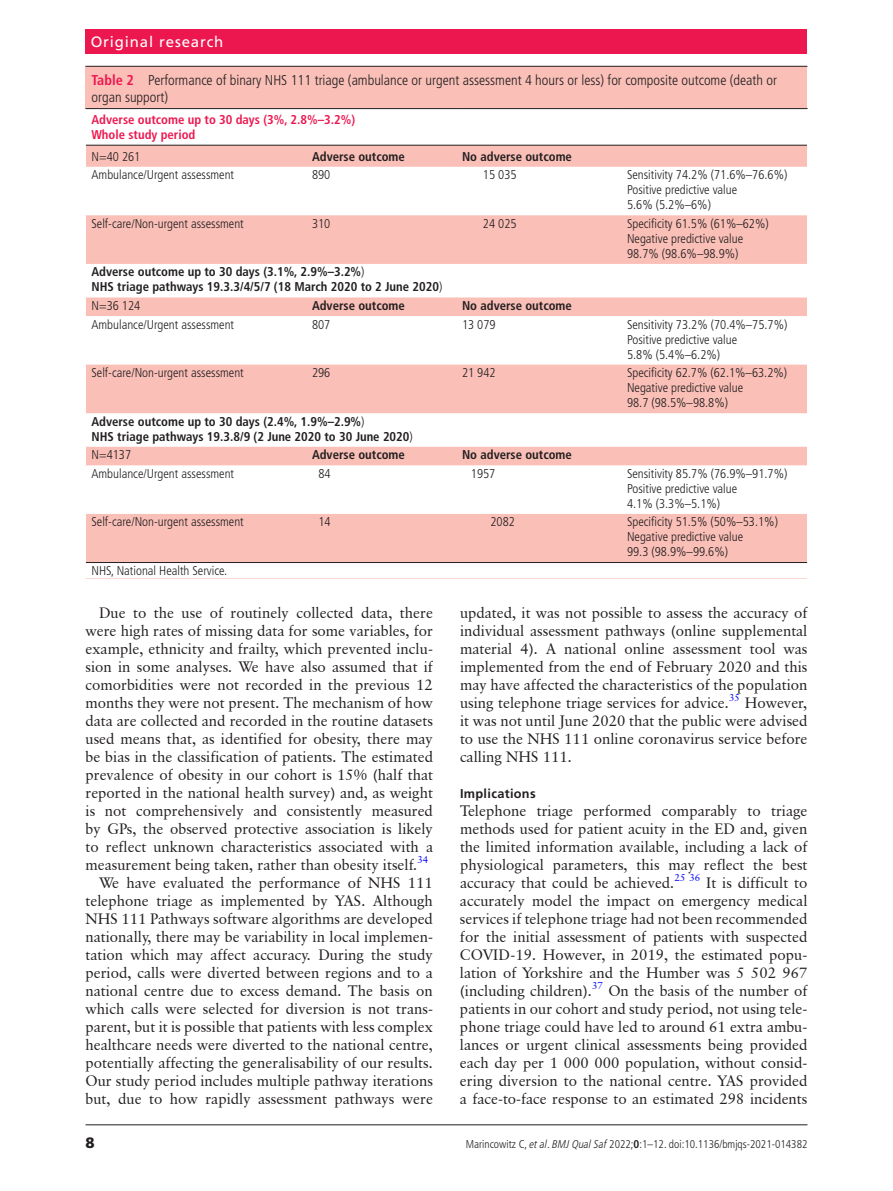
<style>
.page{position:relative;width:893px;height:1191px;background:#fff}
.page>*{position:absolute;margin:0;border:0;box-sizing:border-box;transform-origin:0 0}
.t1{font:15px/18px "Classical Garamond BT";color:#231f20;text-align:justify}
.t2{font:15px "Frutiger LT Std";letter-spacing:.055em;color:#fff}
.t3{font:900 15px "Frutiger LT Std";color:#231f20}
.t4{font:300 condensed 14.25px/17.2px "Frutiger LT Pro";color:#231f20}
.t5{font:300 condensed 12.75px/15px "Frutiger LT Pro";color:#231f20}
.t6{font:700 condensed 12.75px/15px "Frutiger LT Pro";color:#231f20}
.t7{font:700 condensed 12.75px/15px "Frutiger LT Pro";color:#ed174f}
.t8{font:700 12.75px "Frutiger LT Std";letter-spacing:.025em;color:#231f20}
.t9{font:300 condensed 11.25px "Frutiger LT Pro";color:#231f20}
.t10{font:9.9px "Classical Garamond BT";color:#00f}
.s1{font-weight:700;color:#ed174f}
.s2{font-weight:300}
.s3{font-style:italic}
.s4{font-weight:700}
</style>
<div class="page">
<hr style="left:86px;top:1124px;width:721px;height:1px;background:#231f20">
<div style="left:86px;top:30px;width:721px;height:24px;background:#ed174f"></div>
<div style="left:86px;top:66px;width:721px;height:512px;background:#fabfb7"></div>
<hr style="left:86px;top:66px;width:721px;height:1px;background:#231f20">
<div style="left:86px;top:109px;width:721px;height:469px;background:#fff"></div>
<svg style="left:86px;top:146px;width:721px;height:416px"></svg>
<svg style="left:86px;top:167px;width:721px;height:347px;fill:#fff"></svg>
<hr style="left:306px;top:145px;width:150px;height:1px;background:#231f20">
<hr style="left:456px;top:145px;width:165px;height:1px;background:#231f20">
<hr style="left:621px;top:145px;width:186px;height:1px;background:#231f20">
<hr style="left:85px;top:108px;width:221px;height:1px;background:#231f20">
<hr style="left:306px;top:108px;width:150px;height:1px;background:#231f20">
<hr style="left:456px;top:108px;width:165px;height:1px;background:#231f20">
<hr style="left:621px;top:108px;width:187px;height:1px;background:#231f20">
<hr style="left:86px;top:145px;width:220px;height:1px;background:#231f20">
<hr style="left:86px;top:562px;width:220px;height:1px;background:#231f20">
<hr style="left:306px;top:562px;width:150px;height:1px;background:#231f20">
<hr style="left:456px;top:562px;width:165px;height:1px;background:#231f20">
<hr style="left:621px;top:562px;width:186px;height:1px;background:#231f20">
<p class="t2" style="left:91px;top:33px;width:134px">Original research</p>
<p class="t4" style="left:92px;top:72px;width:687px"><span class="s1">Table 2</span> Performance of binary NHS 111 triage (ambulance or urgent assessment 4 hours or less) for composite outcome (death or organ support)</p>
<p class="t7" style="left:92px;top:112px;width:265px">Adverse outcome up to 30 days (3%, 2.8%–3.2%)<br>Whole study period</p>
<p class="t5" style="left:92px;top:149px;width:50px">N=40 261</p>
<p class="t6" style="left:312px;top:149px;width:94px">Adverse outcome</p>
<p class="t6" style="left:462px;top:149px;width:111px">No adverse outcome</p>
<p class="t5" style="left:92px;top:167px;width:144px">Ambulance/Urgent assessment</p>
<p class="t5" style="left:312px;top:167px;width:20px">890</p>
<p class="t5" style="left:483px;top:167px;width:35px">15 035</p>
<p class="t5" style="left:627px;top:167px;width:162px">Sensitivity 74.2% (71.6%–76.6%)<br>Positive predictive value<br>5.6% (5.2%–6%)</p>
<p class="t5" style="left:91px;top:216px;width:154px">Self-care/Non-urgent assessment</p>
<p class="t5" style="left:312px;top:216px;width:20px">310</p>
<p class="t5" style="left:483px;top:216px;width:35px">24 025</p>
<p class="t5" style="left:627px;top:216px;width:143px">Specificity 61.5% (61%–62%)<br>Negative predictive value<br>98.7% (98.6%–98.9%)</p>
<p class="t6" style="left:91px;top:264px;width:352px">Adverse outcome up to 30 days (3.1%, 2.9%–3.2%<span class="s2">)<br></span>NHS triage pathways 19.3.3/4/5/7 (18 March 2020 to 2 June 2020<span class="s2">)</span></p>
<p class="t5" style="left:91px;top:298px;width:50px">N=36 124</p>
<p class="t6" style="left:312px;top:298px;width:94px">Adverse outcome</p>
<p class="t6" style="left:462px;top:298px;width:111px">No adverse outcome</p>
<p class="t5" style="left:91px;top:317px;width:144px">Ambulance/Urgent assessment</p>
<p class="t5" style="left:312px;top:317px;width:20px">807</p>
<p class="t5" style="left:462px;top:317px;width:35px">13 079</p>
<p class="t5" style="left:627px;top:317px;width:162px">Sensitivity 73.2% (70.4%–75.7%)<br>Positive predictive value<br>5.8% (5.4%–6.2%)</p>
<p class="t5" style="left:91px;top:365px;width:154px">Self-care/Non-urgent assessment</p>
<p class="t5" style="left:312px;top:365px;width:20px">296</p>
<p class="t5" style="left:462px;top:365px;width:35px">21 942</p>
<p class="t5" style="left:627px;top:365px;width:162px">Specificity 62.7% (62.1%–63.2%)<br>Negative predictive value<br>98.7 (98.5%–98.8%)</p>
<p class="t6" style="left:91px;top:414px;width:323px">Adverse outcome up to 30 days (2.4%, 1.9%–2.9%<span class="s2">)<br></span>NHS triage pathways 19.3.8/9 (2 June 2020 to 30 June 2020<span class="s2">)</span></p>
<p class="t5" style="left:91px;top:447px;width:41px">N=4137</p>
<p class="t6" style="left:312px;top:447px;width:94px">Adverse outcome</p>
<p class="t6" style="left:462px;top:447px;width:111px">No adverse outcome</p>
<p class="t5" style="left:91px;top:466px;width:144px">Ambulance/Urgent assessment</p>
<p class="t5" style="left:318px;top:466px;width:14px">84</p>
<p class="t5" style="left:471px;top:466px;width:26px">1957</p>
<p class="t5" style="left:627px;top:466px;width:162px">Sensitivity 85.7% (76.9%–91.7%)<br>Positive predictive value<br>4.1% (3.3%–5.1%)</p>
<p class="t5" style="left:91px;top:514px;width:154px">Self-care/Non-urgent assessment</p>
<p class="t5" style="left:318px;top:514px;width:14px">14</p>
<p class="t5" style="left:490px;top:514px;width:26px">2082</p>
<p class="t5" style="left:627px;top:514px;width:152px">Specificity 51.5% (50%–53.1%)<br>Negative predictive value<br>99.3 (98.9%–99.6%)</p>
<p class="t5" style="left:91px;top:563px;width:137px">NHS, National Health Service.</p>
<p class="t1" style="left:86px;top:603px;width:349px;text-indent:14px">Due to the use of routinely collected data, there were high rates of missing data for some variables, for example, ethnicity and frailty, which prevented inclu&shy;sion in some analyses. We have also assumed that if comorbidities were not recorded in the previous 12 months they were not present. The mechanism of how data are collected and recorded in the routine datasets used means that, as identified for obesity, there may be bias in the classification of patients. The estimated prevalence of obesity in our cohort is 15% (half that reported in the national health survey) and, as weight is not comprehensively and consistently measured by GPs, the observed protective association is likely to reflect unknown characteristics associated with a measurement being taken, rather than obesity itself.</p>
<p class="t10" style="left:417px;top:853px;width:13px">34</p>
<p class="t1" style="left:86px;top:873px;width:349px;text-indent:14px">We have evaluated the performance of NHS 111 telephone triage as implemented by YAS. Although NHS 111 Pathways software algorithms are developed nationally, there may be variability in local implemen&shy;tation which may affect accuracy. During the study period, calls were diverted between regions and to a national centre due to excess demand. The basis on which calls were selected for diversion is not trans&shy;parent, but it is possible that patients with less complex healthcare needs were diverted to the national centre, potentially affecting the generalisability of our results.<br>Our study period includes multiple pathway iterations but, due to how rapidly assessment pathways were</p>
<p class="t1" style="left:460px;top:603px;width:349px">updated, it was not possible to assess the accuracy of individual assessment pathways (online supplemental material 4). A national online assessment tool was implemented from the end of February 2020 and this may have affected the characteristics of the population using telephone triage services for advice.<sup>35</sup> However, it was not until June 2020 that the public were advised to use the NHS 111 online coronavirus service before calling NHS 111.</p>
<p class="t8" style="left:460px;top:786px;width:77px">Implications</p>
<p class="t1" style="left:460px;top:801px;width:349px">Telephone triage performed comparably to triage methods used for patient acuity in the ED and, given the limited information available, including a lack of physiological parameters, this may reflect the best accuracy that could be achieved.</p>
<p class="t10" style="left:674px;top:871px;width:27px">25 36</p>
<p class="t1" style="left:460px;top:873px;width:349px;text-indent:246px">It is difficult to accurately model the impact on emergency medical services if telephone triage had not been recommended for the initial assessment of patients with suspected COVID-19. However, in 2019, the estimated popu&shy;lation of Yorkshire and the Humber was 5 502 967 (including children).</p>
<p class="t10" style="left:592px;top:979px;width:13px">37</p>
<p class="t1" style="left:460px;top:981px;width:349px;text-indent:148px">On the basis of the number of patients in our cohort and study period, not using tele&shy;phone triage could have led to around 61 extra ambu&shy;lances or urgent clinical assessments being provided each day per 1 000 000 population, without consid&shy;ering diversion to the national centre. YAS provided a face-to-face response to an estimated 298 incidents</p>
<p class="t3" style="left:86px;top:1133px;width:11px">8</p>
<p class="t9" style="left:466px;top:1137px;width:343px">Marincowitz C, <span class="s3">et al</span>. <span class="s3">BMJ Qual Saf</span> 2022;<span class="s4">0</span>:1–12. doi:10.1136/bmjqs-2021-014382</p>
</div>
